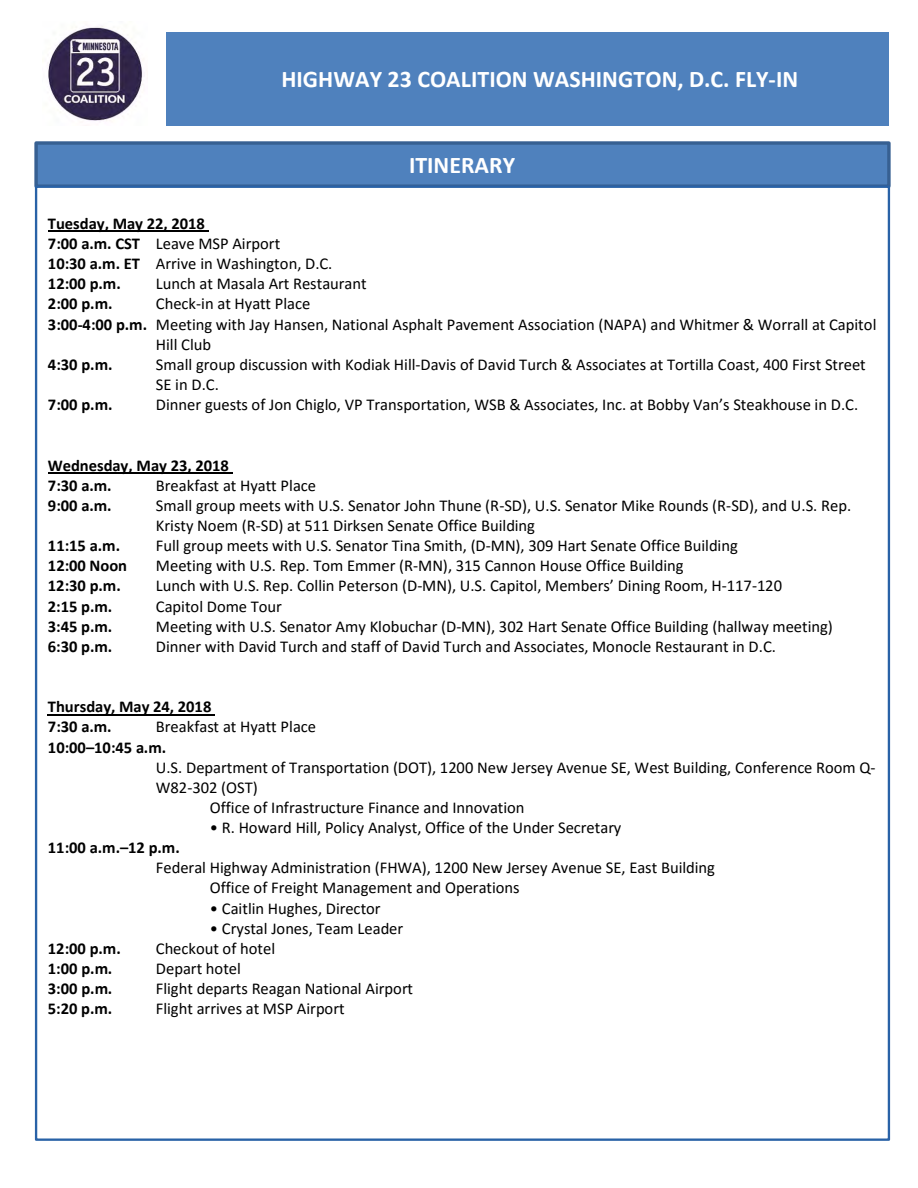
<style>
.page{position:relative;width:918px;height:1188px;background:#fff}
.page>*{position:absolute;margin:0;border:0;box-sizing:border-box;transform-origin:0 0}
.t1{font:700 24px "Calibri";color:#fff}
.t2{font:16.5px/20.1px "Calibri";color:#000}
.t3{font:700 16.5px "Calibri";letter-spacing:-.005em;color:#000}
.s1{font-weight:700}
</style>
<div class="page">
<div style="left:166px;top:33px;width:723px;height:93px;background:#4f81bd"></div>
<div style="left:34px;top:141px;width:857px;height:47px;background:#4f81bd;border:3px solid #376092"></div>
<div style="left:35px;top:186px;width:855px;height:955px;background:#fff;border:2px solid #2962a7"></div>
<hr style="left:48px;top:231px;width:161px;height:1px;background:#000">
<hr style="left:48px;top:472px;width:185px;height:1px;background:#000">
<hr style="left:48px;top:714px;width:167px;height:1px;background:#000">
<img style="left:47px;top:26px;width:96px;height:95px">
<h1 class="t1" style="left:282px;top:63px;width:518px">HIGHWAY 23 COALITION WASHINGTON, D.C. FLY-IN</h1>
<p class="t1" style="left:409px;top:148px;width:108px">ITINERARY</p>
<p class="t3" style="left:48px;top:212px;width:159px">Tuesday, May 22, 2018</p>
<p class="t2" style="left:48px;top:233px;width:234px"><span class="s1">7:00 a.m. CST</span> Leave MSP Airport</p>
<p class="t2" style="left:48px;top:253px;width:286px"><span class="s1">10:30 a.m. ET</span> Arrive in Washington, D.C.</p>
<p class="t3" style="left:48px;top:272px;width:75px">12:00 p.m.</p>
<p class="t2" style="left:156px;top:273px;width:212px">Lunch at Masala Art Restaurant</p>
<p class="t3" style="left:48px;top:292px;width:66px">2:00 p.m.</p>
<p class="t2" style="left:156px;top:293px;width:156px">Check-in at Hyatt Place</p>
<p class="t2" style="left:156px;top:314px;width:722px;text-indent:-108px"><span class="s1">3:00-4:00 p.m.</span> Meeting with Jay Hansen, National Asphalt Pavement Association (NAPA) and Whitmer &amp; Worrall at Capitol<br>Hill Club</p>
<p class="t3" style="left:48px;top:353px;width:66px">4:30 p.m.</p>
<p class="t2" style="left:156px;top:354px;width:711px">Small group discussion with Kodiak Hill-Davis of David Turch &amp; Associates at Tortilla Coast, 400 First Street<br>SE in D.C.</p>
<p class="t3" style="left:48px;top:393px;width:66px">7:00 p.m.</p>
<p class="t2" style="left:156px;top:394px;width:704px">Dinner guests of Jon Chiglo, VP Transportation, WSB &amp; Associates, Inc. at Bobby Van’s Steakhouse in D.C.</p>
<p class="t3" style="left:48px;top:453px;width:183px">Wednesday, May 23, 2018</p>
<p class="t3" style="left:48px;top:474px;width:65px">7:30 a.m.</p>
<p class="t2" style="left:156px;top:475px;width:162px">Breakfast at Hyatt Place</p>
<p class="t3" style="left:48px;top:494px;width:65px">9:00 a.m.</p>
<p class="t2" style="left:156px;top:495px;width:697px">Small group meets with U.S. Senator John Thune (R-SD), U.S. Senator Mike Rounds (R-SD), and U.S. Rep.<br>Kristy Noem (R-SD) at 511 Dirksen Senate Office Building</p>
<p class="t3" style="left:48px;top:534px;width:74px">11:15 a.m.</p>
<p class="t2" style="left:156px;top:535px;width:583px">Full group meets with U.S. Senator Tina Smith, (D-MN), 309 Hart Senate Office Building</p>
<p class="t3" style="left:48px;top:554px;width:81px">12:00 Noon</p>
<p class="t2" style="left:156px;top:555px;width:529px">Meeting with U.S. Rep. Tom Emmer (R-MN), 315 Cannon House Office Building</p>
<p class="t3" style="left:48px;top:574px;width:75px">12:30 p.m.</p>
<p class="t2" style="left:156px;top:575px;width:628px">Lunch with U.S. Rep. Collin Peterson (D-MN), U.S. Capitol, Members’ Dining Room, H-117-120</p>
<p class="t3" style="left:48px;top:594px;width:66px">2:15 p.m.</p>
<p class="t2" style="left:156px;top:596px;width:128px">Capitol Dome Tour</p>
<p class="t3" style="left:48px;top:615px;width:66px">3:45 p.m.</p>
<p class="t2" style="left:156px;top:616px;width:679px">Meeting with U.S. Senator Amy Klobuchar (D-MN), 302 Hart Senate Office Building (hallway meeting)</p>
<p class="t3" style="left:48px;top:635px;width:66px">6:30 p.m.</p>
<p class="t2" style="left:156px;top:636px;width:622px">Dinner with David Turch and staff of David Turch and Associates, Monocle Restaurant in D.C.</p>
<p class="t3" style="left:48px;top:695px;width:165px">Thursday, May 24, 2018</p>
<p class="t3" style="left:48px;top:715px;width:65px">7:30 a.m.</p>
<p class="t2" style="left:156px;top:716px;width:162px">Breakfast at Hyatt Place</p>
<p class="t3" style="left:48px;top:735px;width:120px">10:00–10:45 a.m.</p>
<p class="t2" style="left:156px;top:757px;width:721px">U.S. Department of Transportation (DOT), 1200 New Jersey Avenue SE, West Building, Conference Room Q-<br>W82-302 (OST)</p>
<p class="t2" style="left:210px;top:797px;width:316px">Office of Infrastructure Finance and Innovation</p>
<p class="t2" style="left:210px;top:817px;width:413px">• R. Howard Hill, Policy Analyst, Office of the Under Secretary</p>
<p class="t3" style="left:48px;top:836px;width:134px">11:00 a.m.–12 p.m.</p>
<p class="t2" style="left:156px;top:857px;width:561px">Federal Highway Administration (FHWA), 1200 New Jersey Avenue SE, East Building</p>
<p class="t2" style="left:210px;top:878px;width:311px">Office of Freight Management and Operations</p>
<p class="t2" style="left:210px;top:898px;width:172px">• Caitlin Hughes, Director</p>
<p class="t2" style="left:210px;top:918px;width:195px">• Crystal Jones, Team Leader</p>
<p class="t3" style="left:48px;top:937px;width:75px">12:00 p.m.</p>
<p class="t2" style="left:156px;top:938px;width:121px">Checkout of hotel</p>
<p class="t3" style="left:48px;top:957px;width:66px">1:00 p.m.</p>
<p class="t2" style="left:156px;top:958px;width:86px">Depart hotel</p>
<p class="t3" style="left:48px;top:977px;width:66px">3:00 p.m.</p>
<p class="t2" style="left:156px;top:978px;width:259px">Flight departs Reagan National Airport</p>
<p class="t3" style="left:48px;top:997px;width:66px">5:20 p.m.</p>
<p class="t2" style="left:156px;top:998px;width:190px">Flight arrives at MSP Airport</p>
</div>
